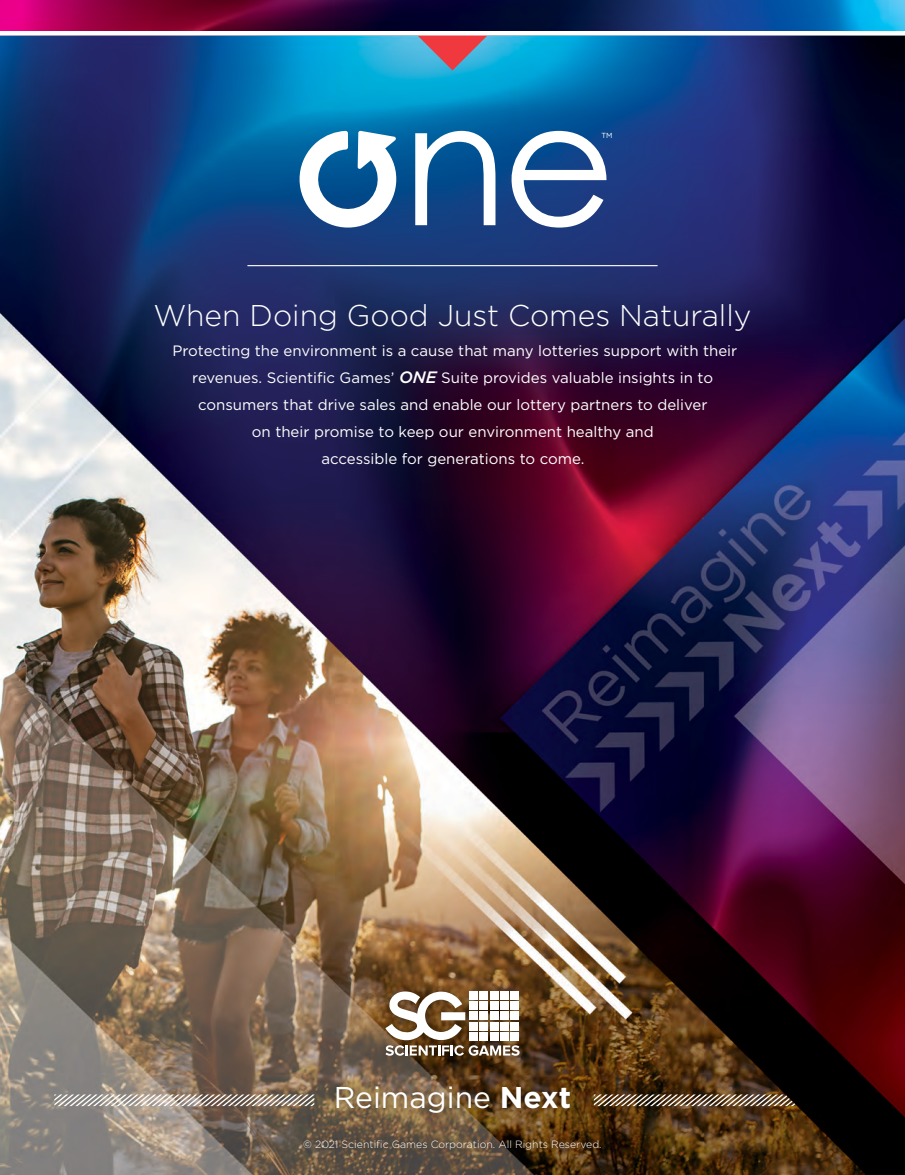
<style>
.page{position:relative;width:905px;height:1175px;background:#fff}
.page>*{position:absolute;margin:0;border:0;box-sizing:border-box;transform-origin:0 0}
.t1{font:300 30px "Gotham";color:#fff}
.t2{font:30px "Gotham";color:#fff}
.t3{font:15px/27px "Gotham";color:#fff;text-align:center}
.t4{font:300 10.5px "Gotham";color:#fff}
.t5{font:7.35px "Gotham";color:#fff}
.s1{font-weight:500;font-style:italic;font-size:16.5px}
.s2{font-weight:700}
</style>
<div class="page">
<img style="left:0;top:0;width:904px;height:1174px">
<hr style="left:247px;top:265px;width:410px;height:1px;background:#fff">
<svg style="left:293px;top:131px;width:109px;height:102px"></svg>
<svg style="left:415px;top:131px;width:80px;height:94px"></svg>
<svg style="left:511px;top:131px;width:95px;height:96px"></svg>
<img style="left:375px;top:981px;width:154px;height:84px">
<svg style="left:385px;top:991px;width:134px;height:64px"></svg>
<svg style="left:594px;top:1094px;width:209px;height:12px;background:#806f5d"></svg>
<svg style="left:54px;top:1094px;width:260px;height:12px"></svg>
<img style="left:293px;top:1129px;width:318px;height:31px">
<img style="left:324px;top:1072px;width:257px;height:76px">
<svg style="left:416px;top:35px;width:72px;height:35px;background:#977b91"></svg>
<hr style="left:0;top:31px;width:904px;height:4px;background:#fff">
<p class="t5" style="left:601px;top:131px;width:13px">TM</p>
<p class="t1" style="left:153px;top:297px;width:599px">When Doing Good Just Comes Naturally</p>
<p class="t3" style="left:172px;top:337px;width:566px">Protecting the environment is a cause that many lotteries support with their revenues. Scientific Games’ <span class="s1">ONE</span> Suite provides valuable insights in to consumers that drive sales and enable our lottery partners to deliver<br>on their promise to keep our environment healthy and<br>accessible for generations to come.</p>
<p class="t2" style="left:334px;top:1078px;width:239px">Reimagine <span class="s2">Next</span></p>
<p class="t4" style="left:303px;top:1137px;width:300px">© 2021 Scientific Games Corporation. All Rights Reserved.</p>
</div>
